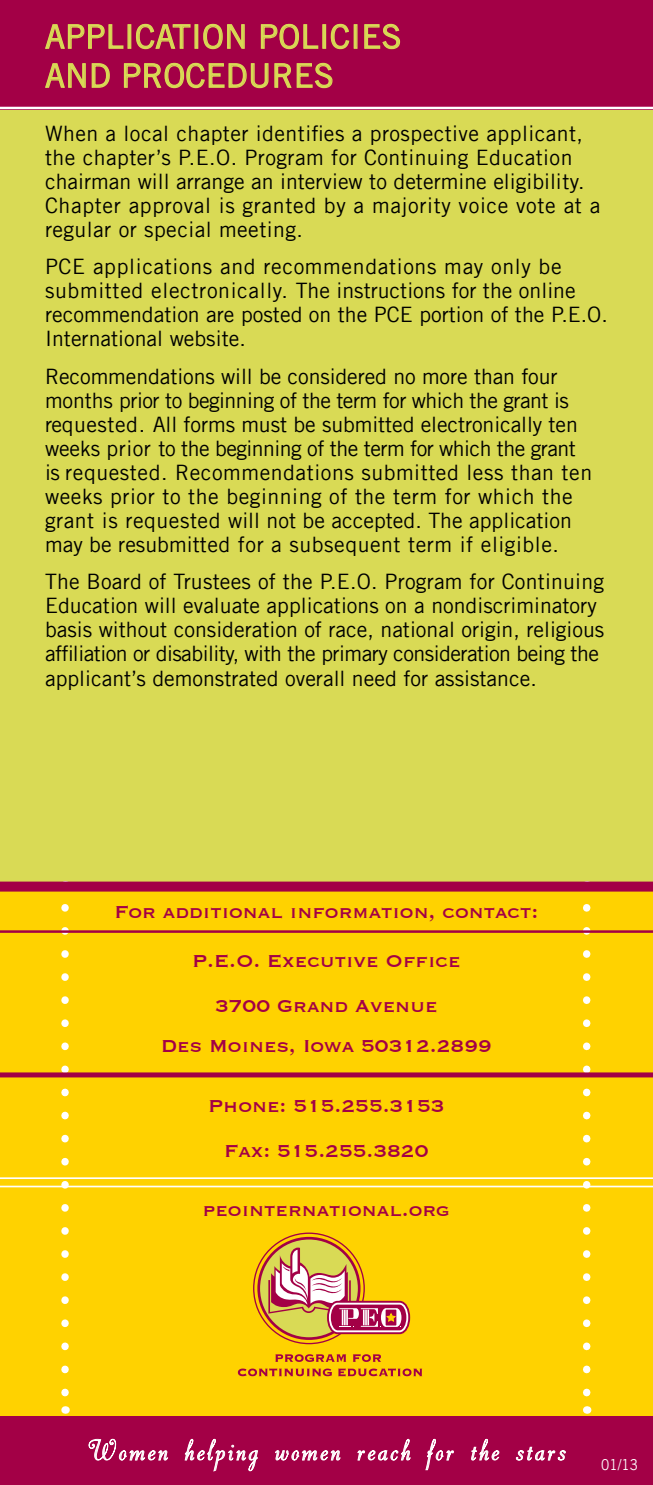
<style>
.page{position:relative;width:653px;height:1485px;background:#fff}
.page>*{position:absolute;margin:0;border:0;box-sizing:border-box;transform-origin:0 0}
.t1{font:35px "Dorchester Script";letter-spacing:.07em;color:#fff}
.t2{font:32.5px/39px "Trade Gothic LT";letter-spacing:.01em;color:#d9da55}
.t3{font:22.5px/45px "Copperplate Condensed S Si Condensed";color:#a30046;text-align:center}
.t4{font:21.25px/24px "Trade Gothic LT";color:#000}
.t5{font:21.25px/24.2px "Trade Gothic LT";letter-spacing:-.025em;color:#000}
.t6{font:21.25px/24px "Trade Gothic LT";letter-spacing:.02em;color:#000}
.t7{font:21.25px/24px "Trade Gothic LT";letter-spacing:.03em;color:#000}
.t8{font:15px "Trade Gothic LT";color:#fff;scale:.9 1}
</style>
<div class="page">
<div style="left:0;top:0;width:652px;height:928px;background:#d9da55"></div>
<div style="left:0;top:886px;width:652px;height:599px;background:#ffd200"></div>
<div style="left:0;top:1416px;width:652px;height:69px;background:#a30046"></div>
<svg style="left:89px;top:1439px;width:79px;height:22px"></svg>
<svg style="left:184px;top:1439px;width:74px;height:33px"></svg>
<svg style="left:275px;top:1450px;width:65px;height:11px"></svg>
<svg style="left:357px;top:1439px;width:54px;height:22px"></svg>
<svg style="left:425px;top:1439px;width:29px;height:31px"></svg>
<svg style="left:471px;top:1439px;width:28px;height:22px"></svg>
<svg style="left:515px;top:1447px;width:51px;height:14px"></svg>
<svg style="left:61px;top:908px;width:8px;height:489px"></svg>
<svg style="left:582px;top:908px;width:8px;height:489px"></svg>
<div style="left:0;top:0;width:652px;height:109px;background:#a30046"></div>
<hr style="left:0;top:107px;width:652px;height:2px;background:#fff">
<svg style="left:45px;top:24px;width:79px;height:25px"></svg>
<div style="left:127px;top:24px;width:4px;height:25px;border:1px solid #d9da55"></div>
<svg style="left:135px;top:23px;width:56px;height:27px"></svg>
<div style="left:194px;top:24px;width:4px;height:25px;border:1px solid #d9da55"></div>
<svg style="left:203px;top:23px;width:42px;height:27px"></svg>
<svg style="left:260px;top:23px;width:59px;height:27px"></svg>
<div style="left:322px;top:24px;width:4px;height:25px;border:1px solid #d9da55"></div>
<svg style="left:330px;top:23px;width:20px;height:27px"></svg>
<div style="left:353px;top:24px;width:4px;height:25px;border:1px solid #d9da55"></div>
<svg style="left:364px;top:23px;width:37px;height:27px"></svg>
<svg style="left:45px;top:63px;width:65px;height:25px"></svg>
<svg style="left:123px;top:62px;width:210px;height:27px"></svg>
<div style="left:0;top:882px;width:652px;height:10px;background:#a30046"></div>
<hr style="left:0;top:930px;width:652px;height:3px;background:#a30046">
<div style="left:0;top:1072px;width:652px;height:5px;background:#a30046"></div>
<hr style="left:0;top:1177px;width:652px;height:2px;background:#fff">
<hr style="left:0;top:1186px;width:652px;height:1px;background:#fff">
<svg style="left:275px;top:1354px;width:71px;height:8px"></svg>
<svg style="left:353px;top:1354px;width:28px;height:8px"></svg>
<svg style="left:238px;top:1368px;width:94px;height:8px"></svg>
<svg style="left:338px;top:1368px;width:84px;height:8px"></svg>
<svg style="left:259px;top:1238px;width:100px;height:101px"></svg>
<div style="left:257px;top:1237px;width:103px;height:103px;border:3px solid #a30046;border-radius:50%"></div>
<svg style="left:268px;top:1248px;width:143px;height:90px"></svg>
<h2 class="t2" style="left:45px;top:17px;width:358px">Application Policies and Procedures</h2>
<p class="t6" style="left:45px;top:121px;width:556px">When a local chapter identifies a prospective applicant, the chapter’s P.E.O. Program for Continuing Education chairman will arrange an interview to determine eligibility.<br>Chapter approval is granted by a majority voice vote at a regular or special meeting.</p>
<p class="t4" style="left:45px;top:254px;width:14px">PCE</p>
<p class="t7" style="left:45px;top:254px;width:532px;text-indent:48px">applications and recommendations may only be submitted electronically. The instructions for the online recommendation are posted on the PCE</p>
<p class="t4" style="left:419px;top:302px;width:190px">portion of the P.E.O.</p>
<p class="t4" style="left:45px;top:320px;width:514px;line-height:37.5px">I nternational website.<br>Recommendations will be considered no more than four</p>
<p class="t4" style="left:45px;top:388px;width:548px">months prior to beginning of the term for which the grant is requested. All forms must be submitted electronically ten weeks prior to the beginning of the term for which the grant is requested. Recommendations submitted less than ten weeks prior to the beginning of the term for which the grant is requested will not be accepted. The application may be resubmitted for a subsequent term if eligible.</p>
<p class="t5" style="left:45px;top:569px;width:560px">The Board of Trustees of the P.E .O. Program for Continuing Education will evaluate applications on a nondiscriminatory basis without consideration of race, national origin, religious affiliation or disability, with the primary consideration being the applicant’s demonstrated overall need for assistance.</p>
<p class="t3" style="left:115px;top:889px;width:425px">For additional information, contact:</p>
<p class="t3" style="left:192px;top:939px;width:270px">P.E.O. Executive Office<br>3700 Grand Avenue</p>
<p class="t3" style="left:161px;top:1024px;width:332px">Des Moines, Iowa 50312.2899</p>
<p class="t3" style="left:208px;top:1083px;width:238px">Phone: 515.255.3153<br>Fax: 515.255.3820</p>
<p class="t3" style="left:203px;top:1188px;width:248px">peointernational.org</p>
<h1 class="t1" style="left:88px;top:1433px;width:479px">Women helping women reach for the stars</h1>
<p class="t8" style="left:601px;top:1455px;width:42px">01/13</p>
</div>
